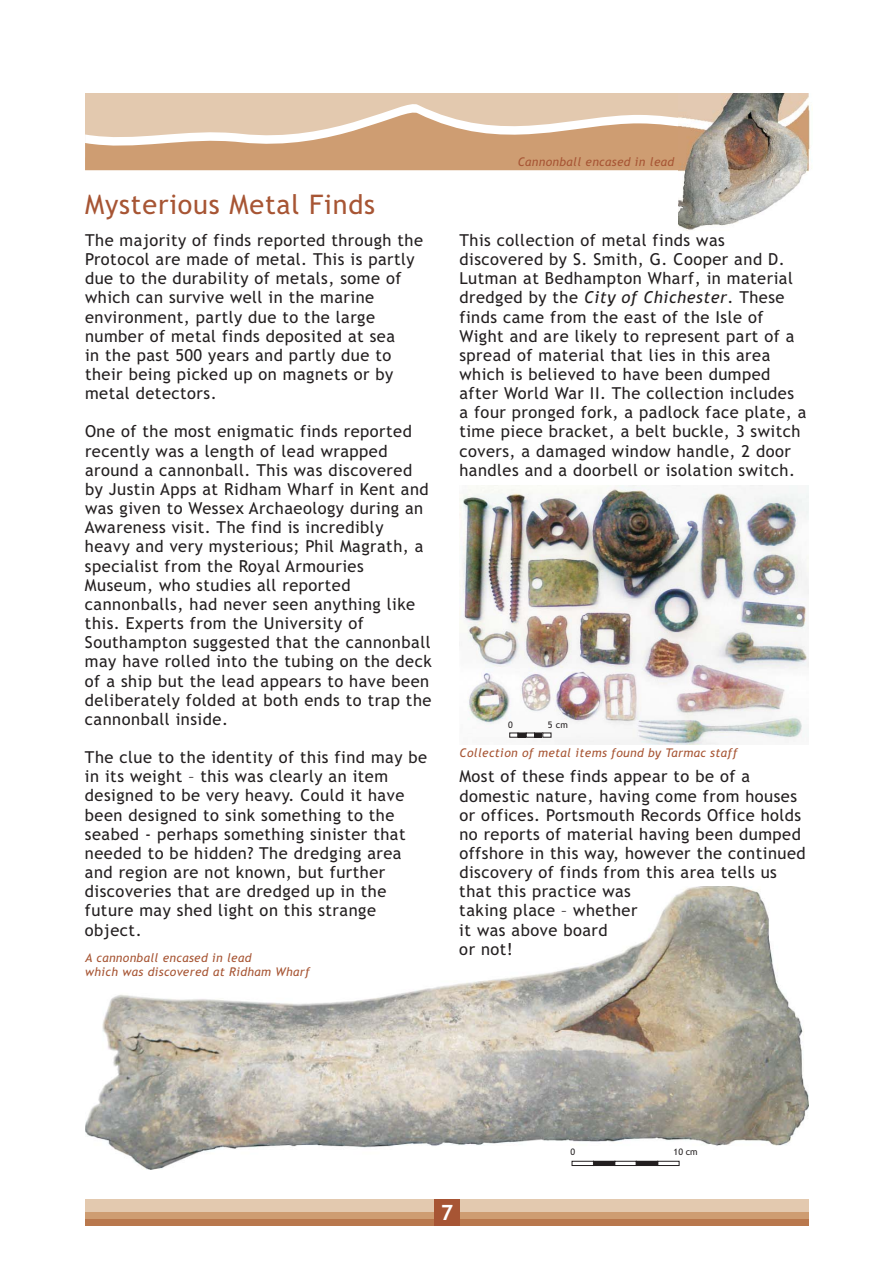
<style>
.page{position:relative;width:893px;height:1263px;background:#fff}
.page>*{position:absolute;margin:0;border:0;box-sizing:border-box;transform-origin:0 0}
.t1{font:27px "Trebuchet MS";letter-spacing:.03em;color:#a75534}
.t2{font:700 21px "Trebuchet MS";color:#fff}
.t3{font:16.5px/19.2px "Trebuchet MS";letter-spacing:.03em;color:#231f20}
.t4{font:italic 12px/14px "Trebuchet MS";letter-spacing:.03em;color:#a75534}
.t5{font:9px "Trebuchet MS";color:#231f20}
.s1{font-style:italic}
</style>
<div class="page">
<div style="left:85px;top:1199px;width:723px;height:27px;background:#e3c9af"></div>
<div style="left:85px;top:1212px;width:723px;height:14px;background:#ce9d72"></div>
<div style="left:85px;top:1219px;width:723px;height:7px;background:#b9784d"></div>
<div style="left:434px;top:1199px;width:25px;height:27px;background:#a75534"></div>
<img style="left:85px;top:886px;width:723px;height:283px">
<img style="left:459px;top:486px;width:349px;height:258px">
<div style="left:85px;top:94px;width:723px;height:76px;background:#e3c9af"></div>
<svg style="left:85px;top:106px;width:593px;height:64px;fill:#ce9d72"></svg>
<img style="left:678px;top:94px;width:132px;height:136px">
<div style="left:593px;top:1161px;width:22px;height:5px;background:#231f20"></div>
<div style="left:572px;top:1161px;width:21px;height:5px;background:#fff"></div>
<div style="left:572px;top:1161px;width:21px;height:5px;border:1px solid #231f20"></div>
<div style="left:657px;top:1161px;width:22px;height:5px;background:#fff"></div>
<div style="left:657px;top:1161px;width:22px;height:5px;border:1px solid #231f20"></div>
<div style="left:615px;top:1161px;width:21px;height:5px;background:#fff"></div>
<div style="left:614px;top:1161px;width:22px;height:5px;border:1px solid #231f20"></div>
<div style="left:636px;top:1161px;width:21px;height:5px;background:#231f20"></div>
<svg style="left:509px;top:733px;width:42px;height:4px"></svg>
<h1 class="t1" style="left:85px;top:195px;width:291px">Mysterious Metal Finds</h1>
<p class="t3" style="left:85px;top:232px;width:339px">The majority of finds reported through the Protocol are made of metal. This is partly due to the durability of metals, some of which can survive well in the marine environment, partly due to the large number of metal finds deposited at sea<br>in the past 500 years and partly due to their being picked up on magnets or by metal detectors.</p>
<p class="t3" style="left:85px;top:423px;width:348px">One of the most enigmatic finds reported recently was a length of lead wrapped around a cannonball. This was discovered by Justin Apps at Ridham Wharf in Kent and was given to Wessex Archaeology during an Awareness visit. The find is incredibly heavy and very mysterious; Phil Magrath, a specialist from the Royal Armouries Museum, who studies all reported cannonballs, had never seen anything like this. Experts from the University of Southampton suggested that the cannonball may have rolled into the tubing on the deck of a ship but the lead appears to have been deliberately folded at both ends to trap the cannonball inside.</p>
<p class="t3" style="left:85px;top:749px;width:344px">The clue to the identity of this find may be in its weight – this was clearly an item designed to be very heavy. Could it have been designed to sink something to the seabed - perhaps something sinister that needed to be hidden? The dredging area and region are not known, but further discoveries that are dredged up in the future may shed light on this strange object.</p>
<p class="t4" style="left:85px;top:952px;width:226px">A cannonball encased in lead<br>which was discovered at Ridham Wharf</p>
<p class="t4" style="left:517px;top:156px;width:158px">Cannonball encased in lead</p>
<p class="t3" style="left:459px;top:232px;width:348px">This collection of metal finds was discovered by S. Smith, G. Cooper and D.<br>Lutman at Bedhampton Wharf, in material dredged by the <span class="s1">City of Chichester</span>. These finds came from the east of the Isle of Wight and are likely to represent part of a spread of material that lies in this area which is believed to have been dumped after World War II. The collection includes a four pronged fork, a padlock face plate, a time piece bracket, a belt buckle, 3 switch covers, a damaged window handle, 2 door handles and a doorbell or isolation switch.</p>
<p class="t5" style="left:508px;top:721px;width:6px">0</p>
<p class="t5" style="left:548px;top:721px;width:22px">5 cm</p>
<p class="t4" style="left:459px;top:747px;width:279px">Collection of metal items found by Tarmac staff</p>
<p class="t3" style="left:459px;top:768px;width:348px">Most of these finds appear to be of a domestic nature, having come from houses or offices. Portsmouth Records Office holds no reports of material having been dumped offshore in this way, however the continued discovery of finds from this area tells us that this practice was<br>taking place – whether<br>it was above board<br>or not!</p>
<p class="t2" style="left:441px;top:1204px;width:14px">7</p>
<p class="t5" style="left:570px;top:1148px;width:6px">0</p>
<p class="t5" style="left:673px;top:1148px;width:26px">10 cm</p>
</div>
